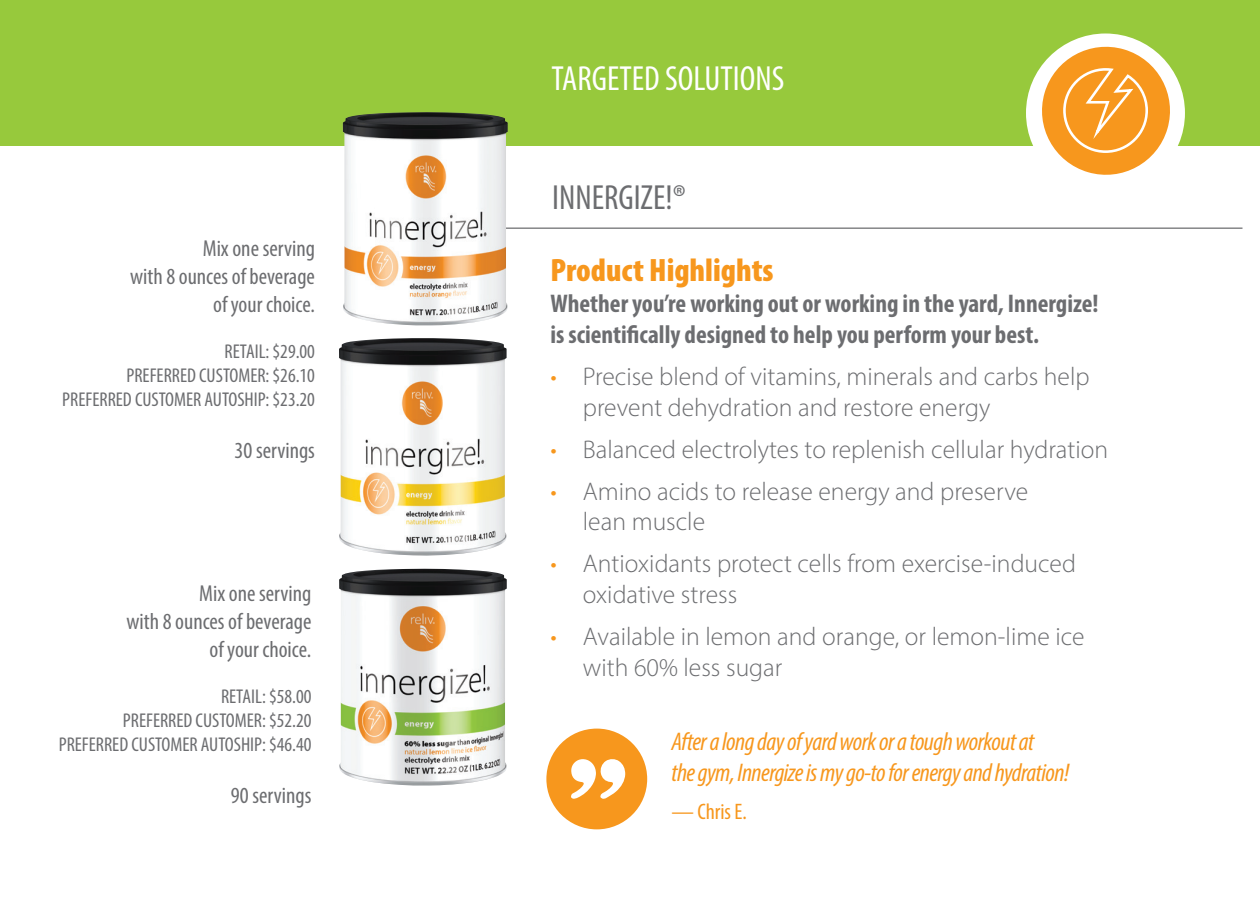
<style>
.page{position:relative;width:1260px;height:900px;background:#fff}
.page>*{position:absolute;margin:0;border:0;box-sizing:border-box;transform-origin:0 0}
.t1{font:condensed 35px "Myriad Pro";color:#fff}
.t2{font:condensed 35px "Myriad Pro";color:#6c6d70}
.t3{font:900 condensed 32.5px "Myriad Pro";color:#f7971d}
.t4{font:300 25.5px/30.8px "Myriad Pro";color:#6c6d70}
.t5{font:700 condensed 25.5px/30.8px "Myriad Pro";color:#6c6d70}
.t6{font:italic condensed 25.5px/30.8px "Myriad Pro";letter-spacing:-.02em;color:#f7971d}
.t7{font:condensed 23px/27.8px "Myriad Pro";color:#6c6d70;text-align:right}
.t8{font:condensed 22.5px "Myriad Pro";color:#f7971d}
.t9{font:condensed 20px "Myriad Pro";color:#6c6d70}
.s1{color:#f7971d}
</style>
<div class="page">
<img style="left:339px;top:338px;width:168px;height:218px">
<div style="left:0;top:0;width:1260px;height:146px;background:#97c93c"></div>
<div style="left:1026px;top:34px;width:159px;height:158px;background:#fff;border-radius:50%"></div>
<hr style="left:478px;top:228px;width:764px;height:1px;background:#6c6d70">
<svg style="left:1035px;top:39px;width:142px;height:136px"></svg>
<img style="left:343px;top:112px;width:165px;height:213px">
<div style="left:546px;top:729px;width:101px;height:100px;background:#f7971d;border-radius:50%"></div>
<svg style="left:571px;top:759px;width:54px;height:40px"></svg>
<img style="left:339px;top:569px;width:168px;height:216px">
<p class="t7" style="left:130px;top:234px;width:186px">Mix one serving<br>with 8 ounces of beverage of your choice.</p>
<p class="t9" style="left:225px;top:339px;width:92px">RETAIL: $29.00</p>
<p class="t9" style="left:126px;top:363px;width:190px">PREFERRED CUSTOMER: $26.10</p>
<p class="t9" style="left:62px;top:387px;width:254px">PREFERRED CUSTOMER AUTOSHIP: $23.20</p>
<p class="t7" style="left:235px;top:436px;width:82px">30 servings</p>
<p class="t7" style="left:127px;top:580px;width:186px">Mix one serving<br>with 8 ounces of beverage of your choice.</p>
<p class="t9" style="left:221px;top:685px;width:92px">RETAIL: $58.00</p>
<p class="t9" style="left:123px;top:709px;width:190px">PREFERRED CUSTOMER: $52.20</p>
<p class="t9" style="left:59px;top:733px;width:254px">PREFERRED CUSTOMER AUTOSHIP: $46.40</p>
<p class="t7" style="left:231px;top:781px;width:82px">90 servings</p>
<p class="t1" style="left:551px;top:58px;width:234px">TARGETED SOLUTIONS</p>
<p class="t2" style="left:552px;top:176px;width:135px">INNERGIZE!®</p>
<p class="t3" style="left:550px;top:250px;width:225px">Product Highlights</p>
<p class="t5" style="left:550px;top:288px;width:550px">Whether you’re working out or working in the yard, Innergize! is scientifically designed to help you perform your best.</p>
<p class="t4" style="left:583px;top:361px;width:508px;text-indent:-32px"><span class="s1">•</span> Precise blend of vitamins, minerals and carbs help prevent dehydration and restore energy</p>
<p class="t4" style="left:550px;top:433px;width:559px"><span class="s1">•</span> Balanced electrolytes to replenish cellular hydration</p>
<p class="t4" style="left:583px;top:475px;width:447px;text-indent:-32px"><span class="s1">•</span> Amino acids to release energy and preserve lean muscle</p>
<p class="t4" style="left:583px;top:548px;width:495px;text-indent:-32px"><span class="s1">•</span> Antioxidants protect cells from exercise-induced oxidative stress</p>
<p class="t4" style="left:583px;top:621px;width:503px;text-indent:-32px"><span class="s1">•</span> Available in lemon and orange, or lemon-lime ice with 60% less sugar</p>
<p class="t6" style="left:671px;top:726px;width:399px">After a long day of yard work or a tough workout at<br>the gym, Innergize is my go-to for energy and hydration!</p>
<p class="t8" style="left:671px;top:798px;width:77px">— Chris E.</p>
</div>
